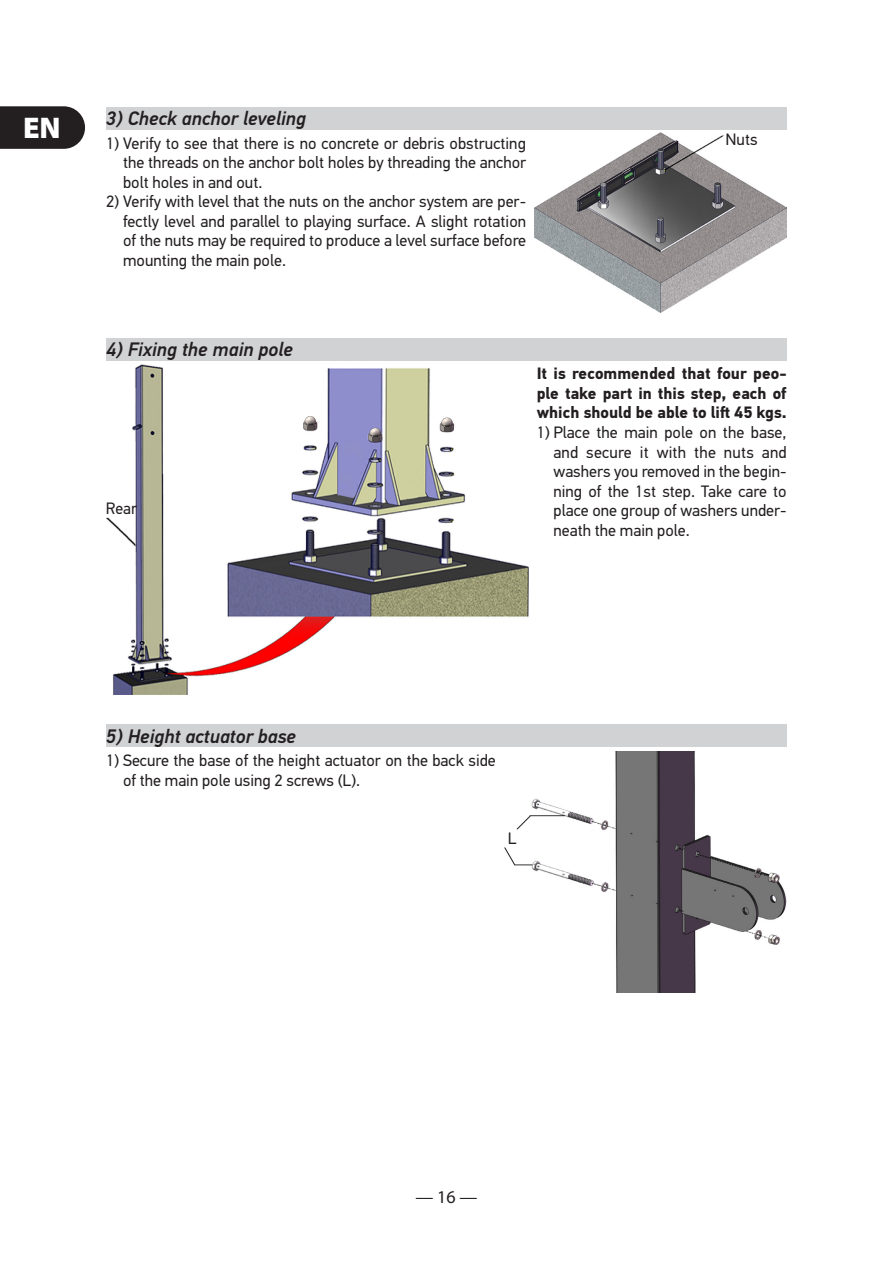
<style>
.page{position:relative;width:893px;height:1263px;background:#fff}
.page>*{position:absolute;margin:0;border:0;box-sizing:border-box;transform-origin:0 0}
.t1{font:900 30px "Myriad Pro";color:#fff}
.t2{font:italic 500 19.5px "PF Din Text Pro";color:#231f20}
.t3{font:18px "Myriad Pro";color:#231f20}
.t4{font:16.5px/19.5px "PF Din Text Pro";color:#231f20;text-align:justify}
.t5{font:700 16.5px/19.5px "PF Din Text Pro";color:#231f20;text-align:justify}
</style>
<div class="page">
<svg style="left:0;top:106px;width:85px;height:43px;background:#312d2e"></svg>
<div style="left:106px;top:107px;width:681px;height:23px;background:#d1d2d4"></div>
<div style="left:106px;top:338px;width:681px;height:23px;background:#d1d2d4"></div>
<div style="left:106px;top:724px;width:681px;height:23px;background:#d1d2d4"></div>
<img style="left:535px;top:133px;width:252px;height:180px">
<img style="left:106px;top:365px;width:422px;height:329px">
<img style="left:504px;top:752px;width:283px;height:240px">
<h1 class="t1" style="left:23px;top:108px;width:39px">EN</h1>
<p class="t2" style="left:106px;top:107px;width:201px">3) Check anchor leveling</p>
<p class="t4" style="left:123px;top:134px;width:405px;text-indent:-17px">1) Verify to see that there is no concrete or debris obstructing the threads on the anchor bolt holes by threading the anchor bolt holes in and out.</p>
<p class="t4" style="left:123px;top:192px;width:405px;text-indent:-17px">2) Verify with level that the nuts on the anchor system are per&shy;fectly level and parallel to playing surface. A slight rotation of the nuts may be required to produce a level surface before mounting the main pole.</p>
<p class="t4" style="left:725px;top:130px;width:34px">Nuts</p>
<p class="t2" style="left:106px;top:337px;width:188px">4) Fixing the main pole</p>
<p class="t4" style="left:106px;top:499px;width:33px">Rear</p>
<p class="t5" style="left:537px;top:364px;width:251px">It is recommended that four peo&shy;ple take part in this step, each of which should be able to lift 45 kgs.</p>
<p class="t4" style="left:553px;top:423px;width:235px;text-indent:-17px">1) Place the main pole on the base, and secure it with the nuts and washers you removed in the begin&shy;ning of the 1st step. Take care to place one group of washers under&shy;neath the main pole.</p>
<p class="t2" style="left:106px;top:724px;width:191px">5) Height actuator base</p>
<p class="t4" style="left:123px;top:751px;width:374px;text-indent:-17px">1) Secure the base of the height actuator on the back side of the main pole using 2 screws (L).</p>
<p class="t4" style="left:508px;top:828px;width:10px">L</p>
<p class="t3" style="left:415px;top:1186px;width:64px">— 16 —</p>
</div>
